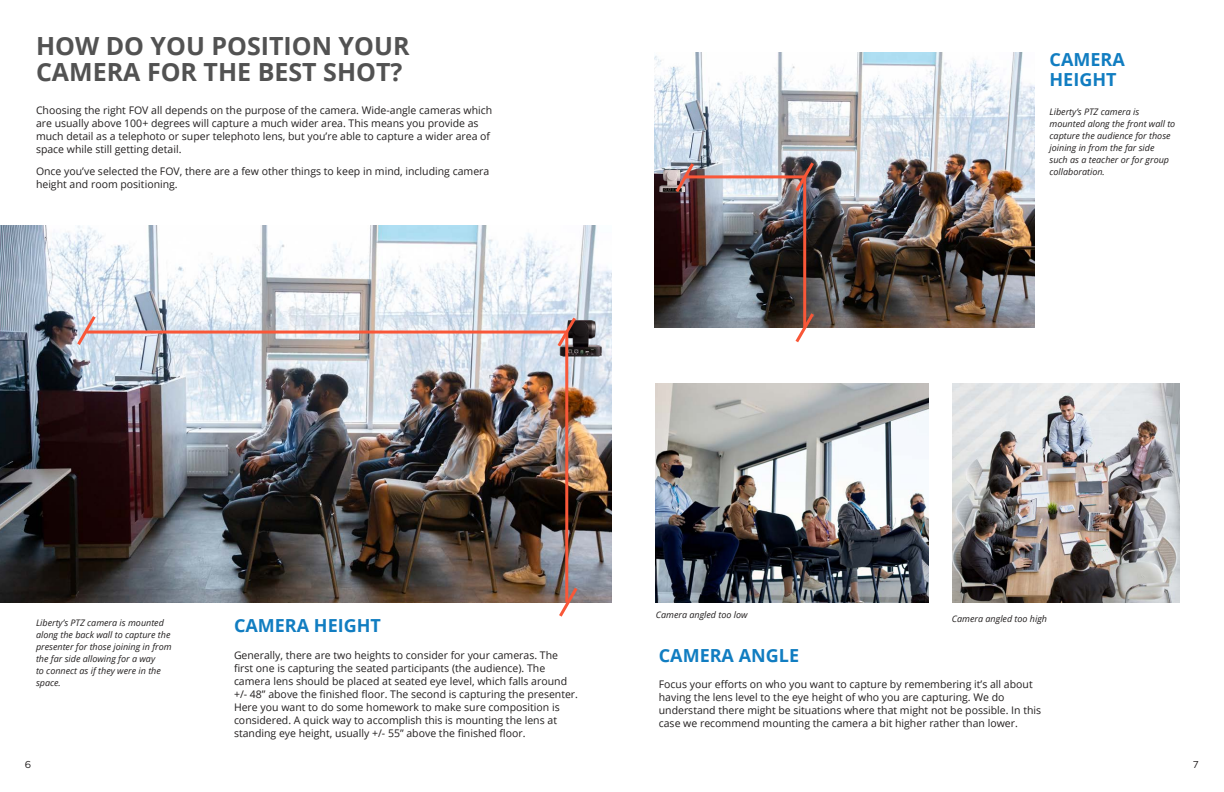
<style>
.page{position:relative;width:1224px;height:792px;background:#fff}
.page>*{position:absolute;margin:0;border:0;box-sizing:border-box;transform-origin:0 0}
.t1{font:700 25px/26px "Open Sans";color:#525252}
.t2{font:700 18px/20px "Open Sans";color:#117dc1}
.t3{font:10.5px/13px "Open Sans";color:#221f1f}
.t4{font:10px "Gotham";color:#221f1f}
.t5{font:italic 9px/12px "Open Sans";color:#221f1f}
</style>
<div class="page">
<img style="left:0;top:225px;width:612px;height:377px">
<img style="left:534px;top:307px;width:78px;height:62px">
<hr style="left:86px;top:331px;width:481px;height:3px;background:#f95738">
<svg style="left:74px;top:313px;width:24px;height:35px"></svg>
<svg style="left:555px;top:314px;width:24px;height:36px"></svg>
<hr style="left:565px;top:332px;width:3px;height:270px;background:#f95738">
<svg style="left:556px;top:584px;width:24px;height:33px"></svg>
<img style="left:654px;top:52px;width:380px;height:276px">
<img style="left:654px;top:162px;width:45px;height:35px">
<svg style="left:793px;top:159px;width:24px;height:36px"></svg>
<hr style="left:803px;top:177px;width:3px;height:151px;background:#f95738">
<svg style="left:793px;top:310px;width:24px;height:33px"></svg>
<hr style="left:685px;top:175px;width:120px;height:3px;background:#f95738">
<svg style="left:673px;top:160px;width:24px;height:36px"></svg>
<img style="left:952px;top:384px;width:227px;height:219px">
<img style="left:656px;top:384px;width:273px;height:219px">
<h1 class="t1" style="left:36px;top:32px;width:375px">HOW DO YOU POSITION YOUR<br>CAMERA FOR THE BEST SHOT?</h1>
<p class="t3" style="left:36px;top:103px;width:458px">Choosing the right FOV all depends on the purpose of the camera. Wide-angle cameras which are usually above 100+ degrees will capture a much wider area. This means you provide as much detail as a telephoto or super telephoto lens, but you’re able to capture a wider area of space while still getting detail.</p>
<p class="t3" style="left:36px;top:164px;width:455px">Once you’ve selected the FOV, there are a few other things to keep in mind, including camera height and room positioning.</p>
<h2 class="t2" style="left:1050px;top:49px;width:77px">CAMERA<br>HEIGHT</h2>
<p class="t5" style="left:1050px;top:106px;width:127px">Liberty’s PTZ camera is mounted along the front wall to capture the audience for those joining in from the far side<br>such as a teacher or for group collaboration.</p>
<p class="t5" style="left:36px;top:617px;width:137px">Liberty’s PTZ camera is mounted along the back wall to capture the presenter for those joining in from the far side allowing for a way<br>to connect as if they were in the space.</p>
<p class="t4" style="left:25px;top:760px;width:8px">6</p>
<h2 class="t2" style="left:234px;top:616px;width:148px">CAMERA HEIGHT</h2>
<p class="t3" style="left:234px;top:648px;width:346px">Generally, there are two heights to consider for your cameras. The first one is capturing the seated participants (the audience). The camera lens should be placed at seated eye level, which falls around +/- 48” above the finished floor. The second is capturing the presenter.<br>Here you want to do some homework to make sure composition is considered. A quick way to accomplish this is mounting the lens at standing eye height, usually +/- 55” above the finished floor.</p>
<p class="t5" style="left:656px;top:610px;width:93px">Camera angled too low</p>
<p class="t5" style="left:952px;top:614px;width:97px">Camera angled too high</p>
<h2 class="t2" style="left:659px;top:645px;width:142px">CAMERA ANGLE</h2>
<p class="t3" style="left:659px;top:678px;width:384px">Focus your efforts on who you want to capture by remembering it’s all about having the lens level to the eye height of who you are capturing. We do understand there might be situations where that might not be possible. In this case we recommend mounting the camera a bit higher rather than lower.</p>
<p class="t4" style="left:1193px;top:760px;width:7px">7</p>
</div>
